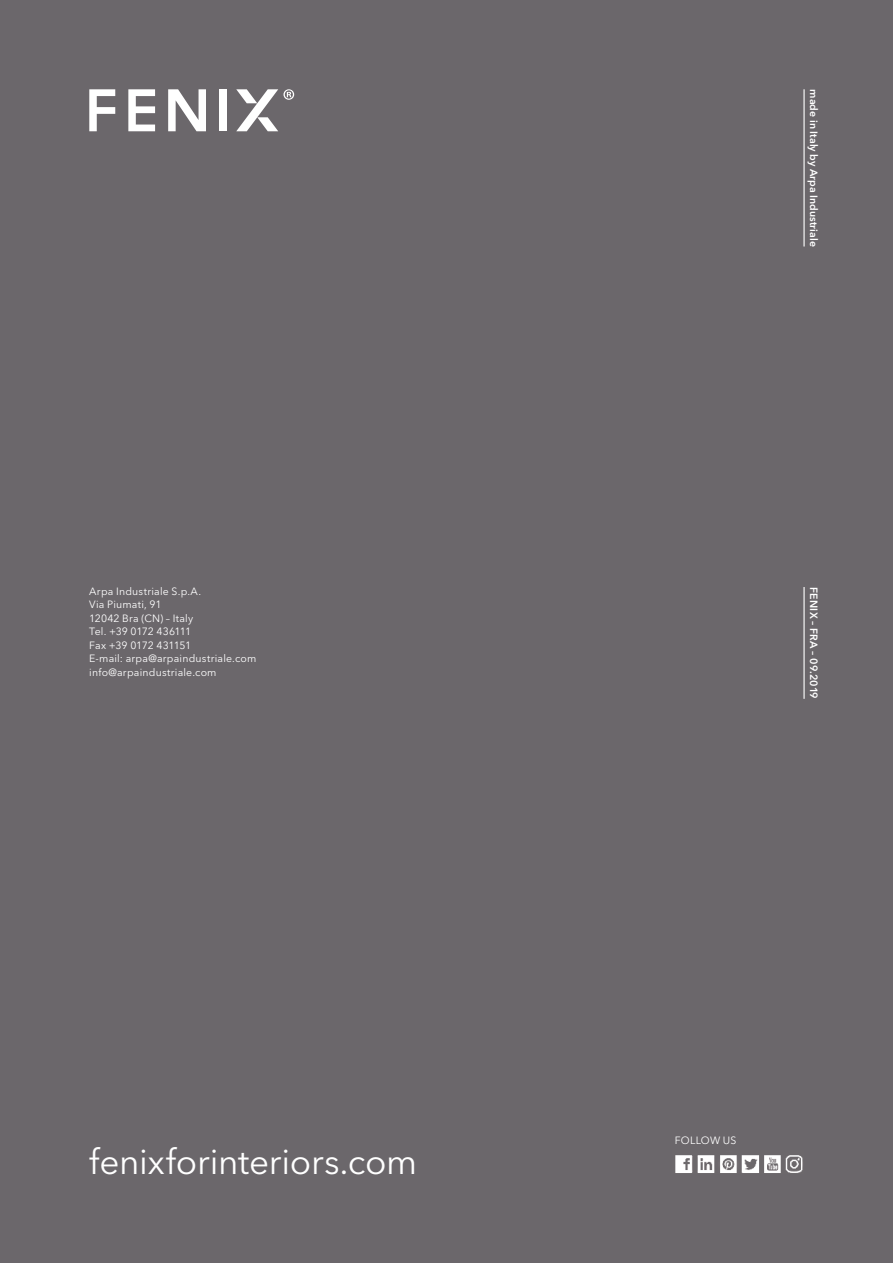
<style>
.page{position:relative;width:893px;height:1263px;background:#6b676b}
.page>*{position:absolute;margin:0;border:0;box-sizing:border-box;transform-origin:0 0}
.t1{font:35.1px "Avenir Next LT Pro";letter-spacing:-.01em;color:#fff}
.t2{font:10.5px/13.5px "Avenir Next LT Pro";letter-spacing:.02em;color:#fff}
.t3{font:600 10.5px "Avenir Next LT Pro";color:#fff}
</style>
<div class="page">
<svg style="left:89px;top:89px;width:26px;height:42px"></svg>
<svg style="left:128px;top:89px;width:27px;height:42px"></svg>
<div style="left:219px;top:89px;width:8px;height:42px;background:#fff"></div>
<svg style="left:168px;top:89px;width:38px;height:42px"></svg>
<svg style="left:236px;top:89px;width:58px;height:42px"></svg>
<hr style="left:803px;top:89px;width:2px;height:157px;background:#fff">
<img style="left:675px;top:1155px;width:128px;height:18px">
<hr style="left:803px;top:587px;width:2px;height:112px;background:#fff">
<p class="t2" style="left:89px;top:584px;width:169px">Arpa Industriale S.p.A.<br>Via Piumati, 91<br>12042 Bra (CN) – Italy<br>Tel. +39 0172 436111<br>Fax +39 0172 431151<br>E-mail: arpa@arpaindustriale.com info@arpaindustriale.com</p>
<h1 class="t1" style="left:89px;top:1140px;width:329px">fenixforinteriors.com</h1>
<p class="t3" style="left:820px;top:89px;width:159px;rotate:90deg">made in Italy by Arpa Industriale</p>
<p class="t3" style="left:820px;top:587px;width:113px;rotate:90deg">FENIX – FRA – 09.2019</p>
<p class="t2" style="left:675px;top:1133px;width:63px">FOLLOW US</p>
</div>
